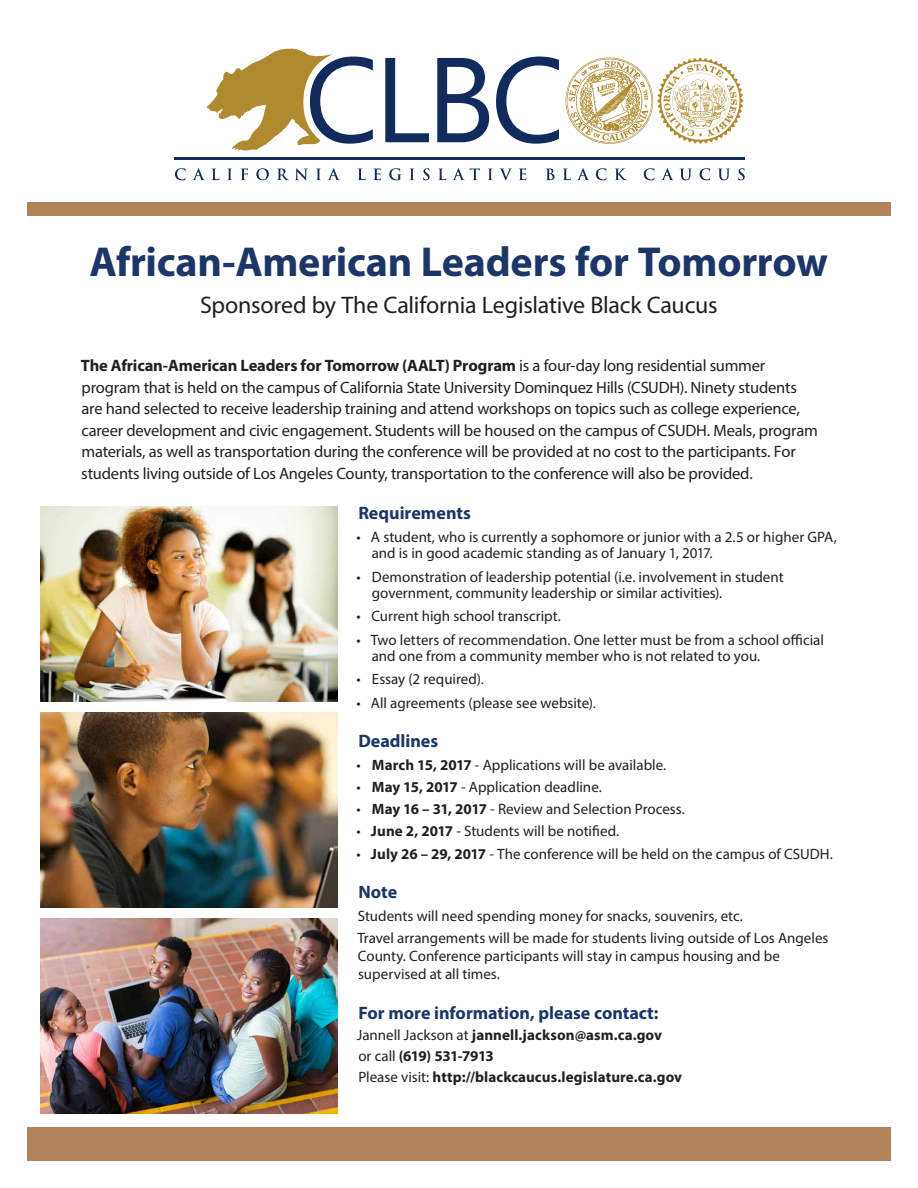
<style>
.page{position:relative;width:918px;height:1188px;background:#fff}
.page>*{position:absolute;margin:0;border:0;box-sizing:border-box;transform-origin:0 0}
.t1{font:700 42px "Myriad Pro";letter-spacing:-.005em;color:#1b3667}
.t2{font:24px "Myriad Pro";letter-spacing:-.01em;color:#231f20}
.t3{font:700 18px "Myriad Pro";color:#1b3667}
.t4{font:16.5px/21.6px "Myriad Pro";letter-spacing:-.015em;color:#231f20}
.t5{font:15px/16.5px "Myriad Pro";color:#231f20}
.t6{font:700 15px/21px "Myriad Pro";letter-spacing:.005em;color:#231f20}
.s1{font-weight:700}
.s2{font-weight:400}
</style>
<div class="page">
<img style="left:40px;top:506px;width:298px;height:196px">
<img style="left:40px;top:712px;width:298px;height:196px">
<img style="left:40px;top:918px;width:298px;height:196px">
<div style="left:27px;top:1127px;width:864px;height:34px;background:#b18358"></div>
<svg style="left:565px;top:57px;width:179px;height:87px"></svg>
<hr style="left:175px;top:157px;width:570px;height:3px;background:#112b5c">
<svg style="left:207px;top:48px;width:352px;height:103px"></svg>
<svg style="left:175px;top:168px;width:570px;height:12px"></svg>
<div style="left:27px;top:202px;width:864px;height:14px;background:#b18358"></div>
<h1 class="t1" style="left:89px;top:234px;width:740px">African-American Leaders for Tomorrow</h1>
<h2 class="t2" style="left:200px;top:291px;width:519px">Sponsored by The California Legislative Black Caucus</h2>
<p class="t4" style="left:81px;top:354px;width:738px"><span class="s1">The African-American Leaders for Tomorrow (AALT) Program</span> is a four-day long residential summer program that is held on the campus of California State University Dominquez Hills (CSUDH). Ninety students are hand selected to receive leadership training and attend workshops on topics such as college experience, career development and civic engagement. Students will be housed on the campus of CSUDH. Meals, program materials, as well as transportation during the conference will be provided at no cost to the participants. For students living outside of Los Angeles County, transportation to the conference will also be provided.</p>
<p class="t3" style="left:358px;top:501px;width:114px">Requirements</p>
<p class="t5" style="left:372px;top:528px;width:467px;text-indent:-15px">• A student, who is currently a sophomore or junior with a 2.5 or higher GPA, and is in good academic standing as of January 1, 2017.</p>
<p class="t5" style="left:372px;top:568px;width:413px;text-indent:-15px">• Demonstration of leadership potential (i.e. involvement in student government, community leadership or similar activities).</p>
<p class="t5" style="left:357px;top:608px;width:206px">• Current high school transcript.</p>
<p class="t5" style="left:372px;top:631px;width:454px;text-indent:-15px">• Two letters of recommendation. One letter must be from a school official and one from a community member who is not related to you.</p>
<p class="t5" style="left:357px;top:671px;width:129px">• Essay (2 required).</p>
<p class="t5" style="left:357px;top:694px;width:241px">• All agreements (please see website).</p>
<p class="t3" style="left:358px;top:729px;width:81px">Deadlines</p>
<p class="t5" style="left:357px;top:756px;width:311px">• <span class="s1">March 15, 2017</span> - Applications will be available.</p>
<p class="t5" style="left:357px;top:778px;width:247px">• <span class="s1">May 15, 2017</span> - Application deadline.</p>
<p class="t5" style="left:357px;top:801px;width:330px">• <span class="s1">May 16 – 31, 2017</span> - Review and Selection Process.</p>
<p class="t5" style="left:357px;top:823px;width:264px">• <span class="s1">June 2, 2017</span> - Students will be notified.</p>
<p class="t5" style="left:357px;top:845px;width:478px">• <span class="s1">July 26 – 29, 2017</span> - The conference will be held on the campus of CSUDH.</p>
<p class="t3" style="left:358px;top:881px;width:40px">Note</p>
<p class="t5" style="left:357px;top:904px;width:473px;line-height:22.4px">Students will need spending money for snacks, souvenirs, etc.<br>Travel arrangements will be made for students living outside of Los Angeles</p>
<p class="t5" style="left:358px;top:947px;width:424px;line-height:18px">County. Conference participants will stay in campus housing and be supervised at all times.</p>
<p class="t3" style="left:358px;top:1001px;width:302px">For more information, please contact:</p>
<p class="t6" style="left:357px;top:1024px;width:327px"><span class="s2">Jannell Jackson at</span> jannell.jackson@asm.ca.gov<br><span class="s2">or call</span> (619) 531-7913<br><span class="s2">Please visit:</span> http://blackcaucus.legislature.ca.gov</p>
</div>
